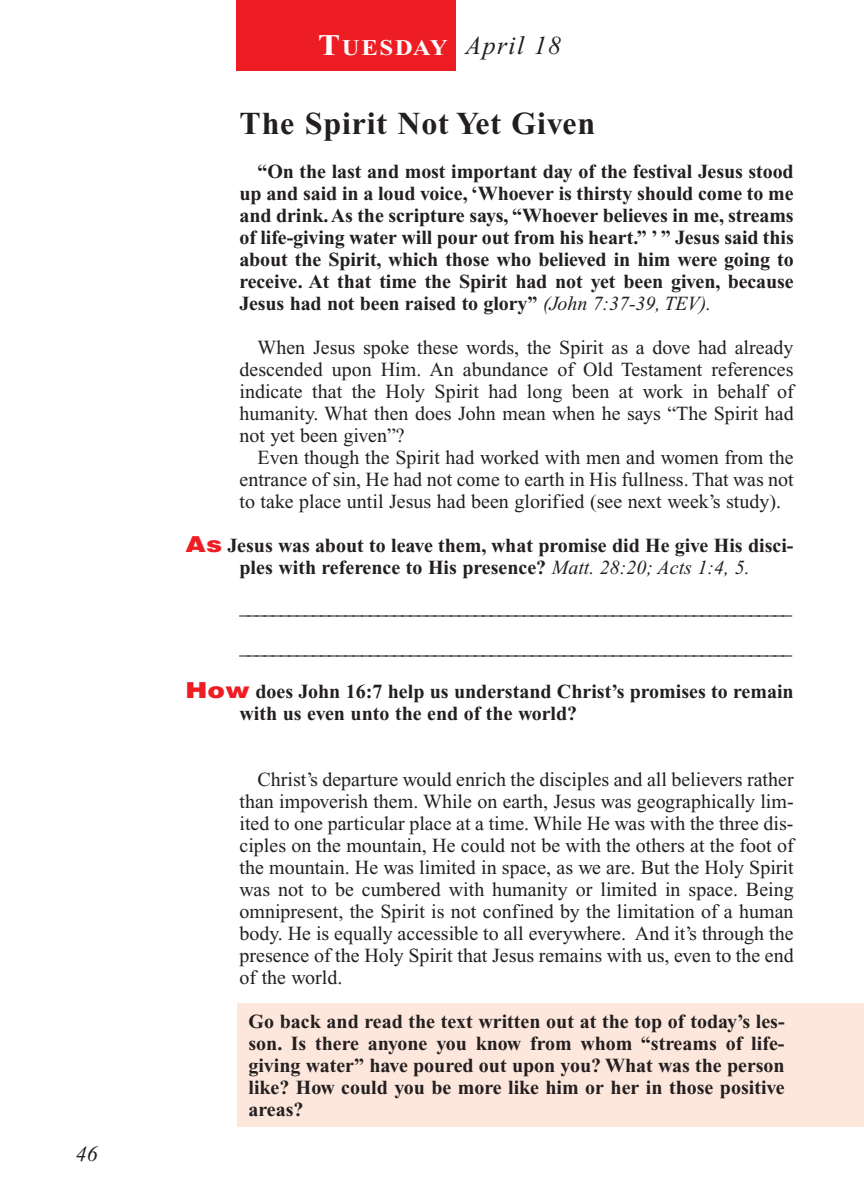
<style>
.page{position:relative;width:864px;height:1188px;background:#fff}
.page>*{position:absolute;margin:0;border:0;box-sizing:border-box;transform-origin:0 0}
.t1{font:700 32px "Times New Roman";letter-spacing:.025em;color:#231f20}
.t2{font:italic 26px "Times New Roman";letter-spacing:.05em;color:#231f20}
.t3{font:italic 22px "Times New Roman";color:#231f20}
.t4{font:20px/22px "Times New Roman";color:#231f20;text-align:justify}
.t5{font:700 20px/22px "Times New Roman";color:#231f20;text-align:justify}
.s1{font-weight:700;font-style:normal;font-size:30px;color:#fff}
.s2{font-weight:700;font-style:normal;font-size:22.4px;color:#fff}
.s3{font-weight:400;font-style:italic}
.s4{font-family:"Helvetica";font-weight:900;font-size:22px;color:#ee1d23}
</style>
<div class="page">
<div style="left:238px;top:1003px;width:626px;height:123px;background:#fde7dc"></div>
<div style="left:236px;top:0;width:220px;height:71px;background:#ee1d23"></div>
<p class="t3" style="left:76px;top:1146px;width:23px">46</p>
<h2 class="t2" style="left:318px;top:36px;width:245px"><span class="s1">T</span><span class="s2">UESDAY</span> April 18</h2>
<h1 class="t1" style="left:240px;top:113px;width:357px">The Spirit Not Yet Given</h1>
<p class="t5" style="left:240px;top:162px;width:556px;text-indent:18px">“On the last and most important day of the festival Jesus stood up and said in a loud voice, ‘Whoever is thirsty should come to me and drink.As the scripture says, “Whoever believes in me, streams of life-giving water will pour out from his heart.” ’ ” Jesus said this about the Spirit, which those who believed in him were going to receive. At that time the Spirit had not yet been given, because Jesus had not been raised to glory” <span class="s3">(John 7:37-39, TEV).</span></p>
<p class="t4" style="left:240px;top:338px;width:556px;text-indent:18px">When Jesus spoke these words, the Spirit as a dove had already descended upon Him. An abundance of Old Testament references indicate that the Holy Spirit had long been at work in behalf of humanity. What then does John mean when he says “The Spirit had not yet been given”?</p>
<p class="t4" style="left:240px;top:448px;width:556px;text-indent:18px">Even though the Spirit had worked with men and women from the entrance of sin, He had not come to earth in His fullness. That was not to take place until Jesus had been glorified (see next week’s study).</p>
<p class="t5" style="left:186px;top:536px;width:610px;text-align:center"><span class="s4">As</span> Jesus was about to leave them, what promise did He give His disci&shy;ples with reference to His presence? <span class="s3">Matt. 28:20; Acts 1:4, 5.</span></p>
<p class="t4" style="left:240px;top:589px;width:554px;line-height:40px">____________________________________________________________________ ____________________________________________________________________</p>
<p class="t5" style="left:240px;top:682px;width:556px;text-indent:-54px"><span class="s4">How</span> does John 16:7 help us understand Christ’s promises to remain with us even unto the end of the world?</p>
<p class="t4" style="left:240px;top:770px;width:556px;text-indent:18px">Christ’s departure would enrich the disciples and all believers rather than impoverish them. While on earth, Jesus was geographically lim&shy;ited to one particular place at a time. While He was with the three dis&shy;ciples on the mountain, He could not be with the others at the foot of the mountain. He was limited in space, as we are. But the Holy Spirit was not to be cumbered with humanity or limited in space. Being omnipresent, the Spirit is not confined by the limitation of a human body. He is equally accessible to all everywhere. And it’s through the presence of the Holy Spirit that Jesus remains with us, even to the end of the world.</p>
<p class="t5" style="left:249px;top:1012px;width:538px">Go back and read the text written out at the top of today’s les&shy;son. Is there anyone you know from whom “streams of life&shy;giving water” have poured out upon you? What was the person like? How could you be more like him or her in those positive areas?</p>
</div>
